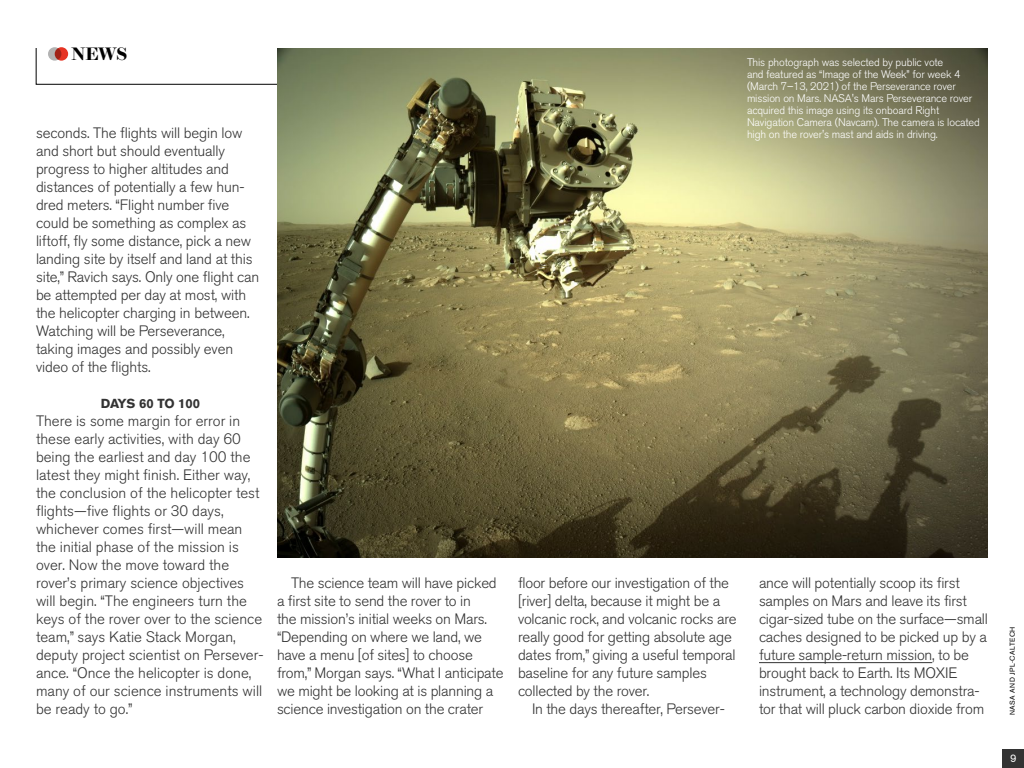
<style>
.page{position:relative;width:1024px;height:768px;background:#fff}
.page>*{position:absolute;margin:0;border:0;box-sizing:border-box;transform-origin:0 0}
.t1{font:600 18px "Brunel Deck";color:#000}
.t2{font:300 15px/18px "Akzidenz Grotesk BQ";letter-spacing:-.01em;color:#333}
.t3{font:700 13px "Akzidenz Grotesk BE";letter-spacing:-.02em;color:#333}
.t4{font:300 11px/12px "Akzidenz Grotesk BE";letter-spacing:-.015em;color:#fff}
.t5{font:11px "Akzidenz Grotesk BE";color:#fff}
.t6{font:7px "Akzidenz Grotesk BE";letter-spacing:.07em;color:#000}
</style>
<div class="page">
<svg style="left:36px;top:48px;width:241px;height:37px"></svg>
<hr style="left:759px;top:662px;width:173px;height:1px;background:#333">
<div style="left:48px;top:47px;width:13px;height:14px;background:#b3b3b3;border-radius:50%"></div>
<svg style="left:55px;top:47px;width:13px;height:14px"></svg>
<img style="left:277px;top:48px;width:711px;height:509px">
<div style="left:1003px;top:749px;width:21px;height:19px;background:#333"></div>
<p class="t1" style="left:71px;top:44px;width:58px">NEWS</p>
<p class="t2" style="left:36px;top:124px;width:225px">seconds. The flights will begin low and short but should eventually progress to higher altitudes and distances of potentially a few hun&shy;dred meters. “Flight number five could be something as complex as liftoff, fly some distance, pick a new landing site by itself and land at this site,” Ravich says. Only one flight can be attempted per day at most, with the helicopter charging in between.<br>Watching will be Perseverance, taking images and possibly even video of the flights.</p>
<p class="t3" style="left:101px;top:396px;width:101px">DAYS 60 TO 100</p>
<p class="t2" style="left:36px;top:412px;width:229px">There is some margin for error in these early activities, with day 60 being the earliest and day 100 the latest they might finish. Either way, the conclusion of the helicopter test flights—five flights or 30 days, whichever comes first—will mean the initial phase of the mission is over. Now the move toward the rover’s primary science objectives will begin. “The engineers turn the keys of the rover over to the science team,” says Katie Stack Morgan, deputy project scientist on Persever&shy;ance. “Once the helicopter is done, many of our science instruments will be ready to go.”</p>
<p class="t4" style="left:747px;top:56px;width:234px">This photograph was selected by public vote<br>and featured as “Image of the Week” for week 4 (March 7–13, 2021) of the Perseverance rover mission on Mars. NASA's Mars Perseverance rover acquired this image using its onboard Right Navigation Camera (Navcam). The camera is located high on the rover's mast and aids in driving.</p>
<p class="t2" style="left:277px;top:574px;width:228px;text-indent:14px">The science team will have picked a first site to send the rover to in<br>the mission’s initial weeks on Mars. “Depending on where we land, we have a menu [of sites] to choose from,” Morgan says. “What I anticipate we might be looking at is planning a science investigation on the crater</p>
<p class="t2" style="left:518px;top:574px;width:220px">floor before our investigation of the [river] delta, because it might be a volcanic rock, and volcanic rocks are really good for getting absolute age dates from,” giving a useful temporal baseline for any future samples collected by the rover.</p>
<p class="t2" style="left:532px;top:700px;width:194px">In the days thereafter, Persever-</p>
<p class="t2" style="left:759px;top:574px;width:231px">ance will potentially scoop its first samples on Mars and leave its first cigar-sized tube on the surface—small caches designed to be picked up by a future sample-return mission, to be brought back to Earth. Its MOXIE instrument, a technology demonstra&shy;tor that will pluck carbon dioxide from</p>
<p class="t6" style="left:1008px;top:715px;width:90px;rotate:-90deg">NASA AND JPL-CALTECH</p>
<p class="t5" style="left:1010px;top:752px;width:8px">9</p>
</div>
